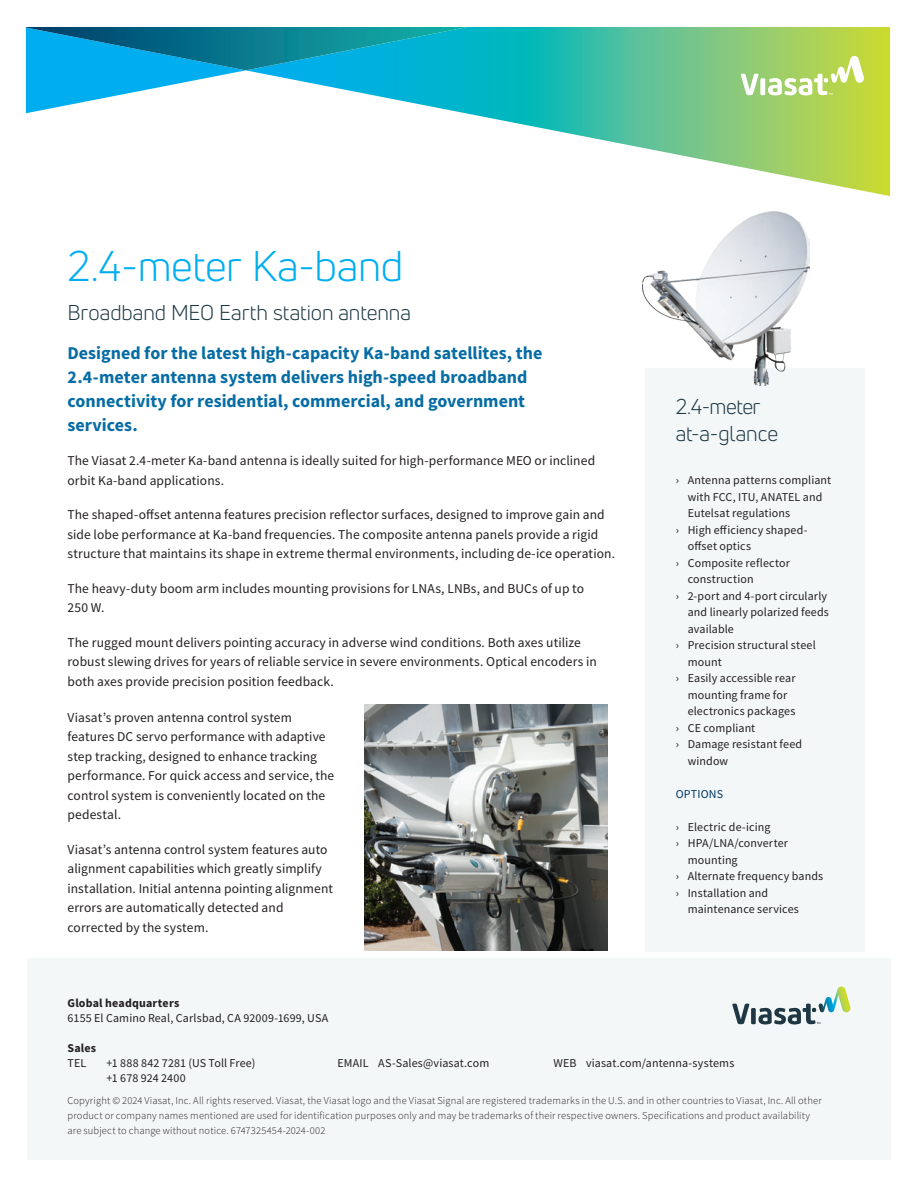
<style>
.page{position:relative;width:918px;height:1188px;background:#fff}
.page>*{position:absolute;margin:0;border:0;box-sizing:border-box;transform-origin:0 0}
.Commercial_Headline{font:42px "Uni Neue";letter-spacing:-.01em;color:#00aeef}
.Subhead{font:21px/27px "Uni Neue";letter-spacing:-.005em;color:#1e3743}
.Body_Header{font:700 18px/24px "Source Sans Pro";color:#066ca4}
.Body{font:13.5px/19.5px "Source Sans Pro";letter-spacing:.005em;color:#231f20}
.Contact_body{font:12px/16.5px "Source Sans Pro";letter-spacing:.01em;color:#231f20}
.Contact_body-2{font:700 12px "Source Sans Pro";letter-spacing:.015em;color:#231f20}
.Sidebar_All_Cap_Header{font:12px "Source Sans Pro";letter-spacing:.015em;color:#003964}
.Legal_copy{font:300 10.5px/15px "Source Sans Pro";letter-spacing:.015em;color:#231f20}
</style>
<div class="page">
<svg style="left:464px;top:27px;width:426px;height:169px"></svg>
<svg style="left:26px;top:27px;width:442px;height:86px"></svg>
<div style="left:646px;top:368px;width:219px;height:583px;background:#f3f7f8"></div>
<svg style="left:741px;top:55px;width:123px;height:40px"></svg>
<img style="left:364px;top:704px;width:244px;height:247px">
<div style="left:27px;top:958px;width:864px;height:202px;background:#f3f7f8"></div>
<svg style="left:732px;top:987px;width:118px;height:37px"></svg>
<img style="left:643px;top:211px;width:167px;height:174px">
<p class="Commercial_Headline" style="left:68px;top:240px;width:337px">2.4-meter Ka-band</p>
<p class="Subhead" style="left:68px;top:298px;width:345px">Broadband MEO Earth station antenna</p>
<p class="Body_Header" style="left:68px;top:341px;width:476px">Designed for the latest high-capacity Ka-band satellites, the 2.4-meter antenna system delivers high-speed broadband connectivity for residential, commercial, and government services.</p>
<p class="Body" style="left:68px;top:451px;width:529px">The Viasat 2.4-meter Ka-band antenna is ideally suited for high-performance MEO or inclined orbit Ka-band applications.</p>
<p class="Body" style="left:68px;top:505px;width:549px">The shaped-offset antenna features precision reflector surfaces, designed to improve gain and side lobe performance at Ka-band frequencies. The composite antenna panels provide a rigid structure that maintains its shape in extreme thermal environments, including de-ice operation.</p>
<p class="Body" style="left:68px;top:579px;width:518px">The heavy-duty boom arm includes mounting provisions for LNAs, LNBs, and BUCs of up to<br>250 W.</p>
<p class="Body" style="left:68px;top:633px;width:531px">The rugged mount delivers pointing accuracy in adverse wind conditions. Both axes utilize robust slewing drives for years of reliable service in severe environments. Optical encoders in both axes provide precision position feedback.</p>
<p class="Body" style="left:68px;top:708px;width:268px">Viasat’s proven antenna control system features DC servo performance with adaptive step tracking, designed to enhance tracking performance. For quick access and service, the control system is conveniently located on the pedestal.</p>
<p class="Body" style="left:68px;top:840px;width:267px">Viasat’s antenna control system features auto alignment capabilities which greatly simplify installation. Initial antenna pointing alignment errors are automatically detected and corrected by the system.</p>
<p class="Subhead" style="left:676px;top:393px;width:104px">2.4-meter at-a-glance</p>
<p class="Contact_body" style="left:688px;top:472px;width:145px;text-indent:-12px">› Antenna patterns compliant with FCC, ITU, ANATEL and<br>Eutelsat regulations</p>
<p class="Contact_body" style="left:688px;top:522px;width:121px;text-indent:-12px">› High efficiency shaped&shy;offset optics</p>
<p class="Contact_body" style="left:688px;top:555px;width:104px;text-indent:-12px">› Composite reflector construction</p>
<p class="Contact_body" style="left:688px;top:588px;width:143px;text-indent:-12px">› 2-port and 4-port circularly and linearly polarized feeds available</p>
<p class="Contact_body" style="left:688px;top:637px;width:130px;text-indent:-12px">› Precision structural steel mount</p>
<p class="Contact_body" style="left:688px;top:670px;width:109px;text-indent:-12px">› Easily accessible rear mounting frame for electronics packages</p>
<p class="Contact_body" style="left:676px;top:720px;width:81px">› CE compliant</p>
<p class="Contact_body" style="left:688px;top:736px;width:116px;text-indent:-12px">› Damage resistant feed window</p>
<p class="Sidebar_All_Cap_Header" style="left:676px;top:786px;width:49px">OPTIONS</p>
<p class="Contact_body" style="left:676px;top:819px;width:96px">› Electric de-icing</p>
<p class="Contact_body" style="left:688px;top:835px;width:102px;text-indent:-12px">› HPA/LNA/converter mounting</p>
<p class="Contact_body" style="left:676px;top:868px;width:149px">› Alternate frequency bands</p>
<p class="Contact_body" style="left:688px;top:885px;width:113px;text-indent:-12px">› Installation and maintenance services</p>
<p class="Contact_body-2" style="left:68px;top:995px;width:113px">Global headquarters</p>
<p class="Contact_body" style="left:68px;top:1010px;width:262px">6155 El Camino Real, Carlsbad, CA 92009-1699, USA</p>
<p class="Contact_body-2" style="left:68px;top:1040px;width:30px">Sales</p>
<p class="Contact_body" style="left:68px;top:1055px;width:20px">TEL</p>
<p class="Contact_body" style="left:106px;top:1055px;width:150px">+1 888 842 7281 (US Toll Free)</p>
<p class="Contact_body" style="left:338px;top:1055px;width:153px">EMAIL AS-Sales@viasat.com</p>
<p class="Contact_body" style="left:554px;top:1055px;width:182px">WEB viasat.com/antenna-systems</p>
<p class="Contact_body" style="left:106px;top:1070px;width:81px">+1 678 924 2400</p>
<p class="Legal_copy" style="left:68px;top:1093px;width:756px">Copyright © 2024 Viasat, Inc. All rights reserved. Viasat, the Viasat logo and the Viasat Signal are registered trademarks in the U.S. and in other countries to Viasat, Inc. All other product or company names mentioned are used for identification purposes only and may be trademarks of their respective owners. Specifications and product availability are subject to change without notice. 6747325454-2024-002</p>
</div>
